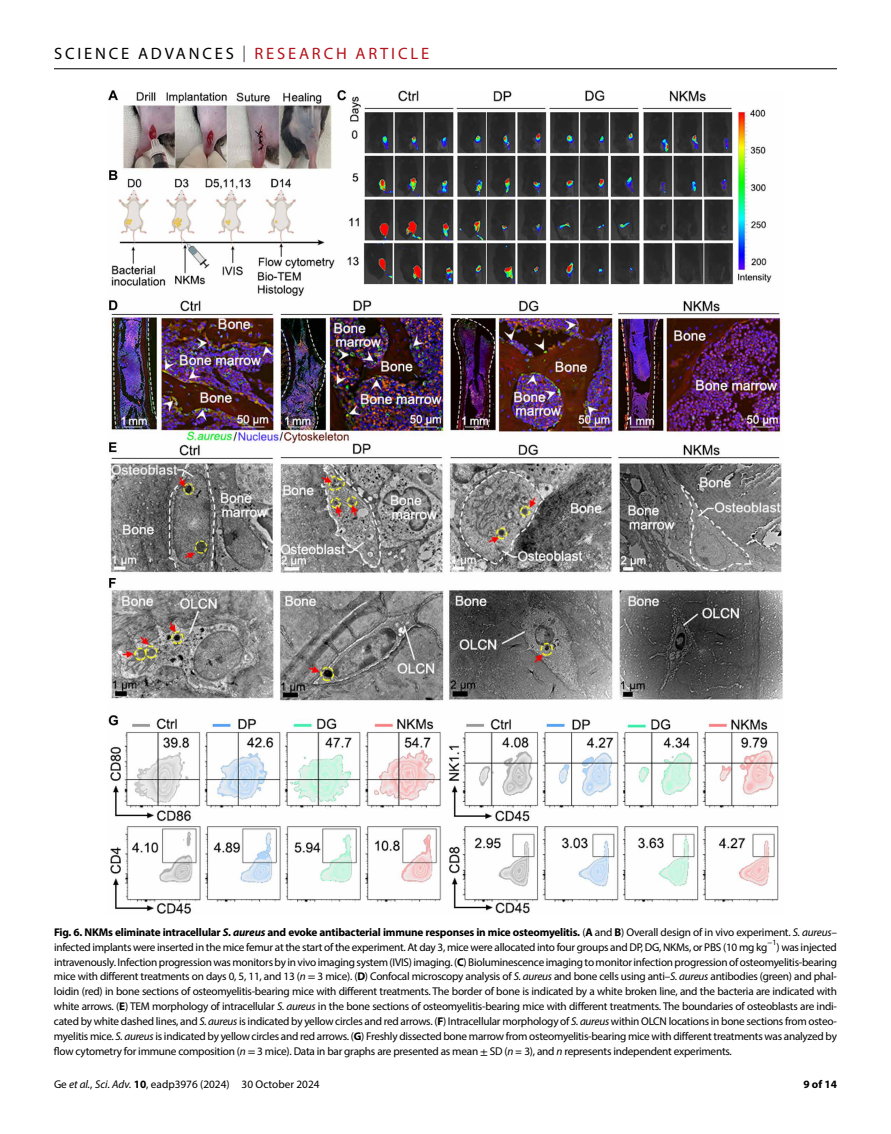
<style>
.page{position:relative;width:891px;height:1134px;background:#fff}
.page>*{position:absolute;margin:0;border:0;box-sizing:border-box;transform-origin:0 0}
.t1{font:16.5px "Myriad Pro";letter-spacing:.17em;color:#000}
.t2{font:11.25px/15px "Myriad Pro";letter-spacing:-.02em;color:#000;text-align:justify}
.t3{font:11.25px "Myriad Pro";color:#000}
.t4{font:700 11.25px "Myriad Pro";color:#000}
.s1{font-weight:300}
.s2{color:#b5121b}
.s3{font-weight:700}
.s4{font-weight:700;font-style:italic}
.s5{font-style:italic}
.s6{font-family:"STIX"}
.s7{font-family:"STIX";font-style:italic}
</style>
<div class="page">
<hr style="left:54px;top:68px;width:783px;height:1px;background:#000">
<img style="left:107px;top:90px;width:676px;height:824px">
<h1 class="t1" style="left:54px;top:44px;width:376px">Science Adva nces <span class="s1">|</span> <span class="s2">Resear ch Ar ticle</span></h1>
<p class="t2" style="left:54px;top:924px;width:785px"><span class="s3">Fig. 6. NKMs eliminate intracellular</span> <span class="s4">S. aureus</span> <span class="s3">and evoke antibacterial immune responses in mice osteomyelitis.</span> (<span class="s3">A</span> and <span class="s3">B</span>) Overall design of in vivo experiment. <span class="s5">S. aureus</span>– infected implants were inserted in the mice femur at the start of the experiment. At day 3, mice were allocated into four groups and DP, DG, NKMs, or PBS (10 mg kg<sup>−</sup><sup>1</sup>) was injected intravenously. I nfection progression was monitors by in vivo imaging system (IVIS) imaging. (<span class="s3">C</span>) Bioluminescence imaging to monitor infection progression of osteomyelitis-bearing mice with different treatments on days 0, 5, 11, and 13 (<span class="s5">n</span> <span class="s6">=</span> 3 mice). (<span class="s3">D</span>) Confocal microscopy analysis of <span class="s5">S. aureus</span> and bone cells using anti–<span class="s5">S. aureus</span> antibodies (green) and phal&shy;loidin (red) in bone sections of osteomyelitis-bearing mice with different treatments. The border of bone is indicated by a white broken line, and the bacteria are indicated with white arrows. (<span class="s3">E</span>) TEM morphology of intracellular <span class="s5">S. aureus</span> in the bone sections of osteomyelitis-bearing mice with different treatments. The boundaries of osteoblasts are indi&shy;cated by white dashed lines, and <span class="s5">S. aureus</span> is indicated by yellow circles and red arrows. (<span class="s3">F</span>) I ntracellular morphology of <span class="s5">S. aureus</span> within OLCN</p>
<p class="t2" style="left:54px;top:1014px;width:784px;text-indent:615px">locations in bone sections from osteo&shy;myelitis mice. <span class="s5">S. aureus</span> is indicated by yellow circles and red arrows. (<span class="s3">G</span>) Freshly dissected bone marrow from osteomyelitis-bearing mice with different treatments was analyzed by flow cytometry for immune composition (<span class="s5">n</span> <span class="s6">=</span> 3 mice). Data in bar graphs are presented as mean <span class="s6">±</span> SD (<span class="s5">n</span> <span class="s7">=</span> 3), and <span class="s5">n</span> represents independent experiments.</p>
<p class="t3" style="left:54px;top:1077px;width:267px">Ge <span class="s5">et al.</span>, <span class="s5">Sci. Adv.</span> <span class="s3">10</span>, eadp3976 (2024) 30 October 2024</p>
<p class="t4" style="left:803px;top:1076px;width:35px">9 of 14</p>
</div>
